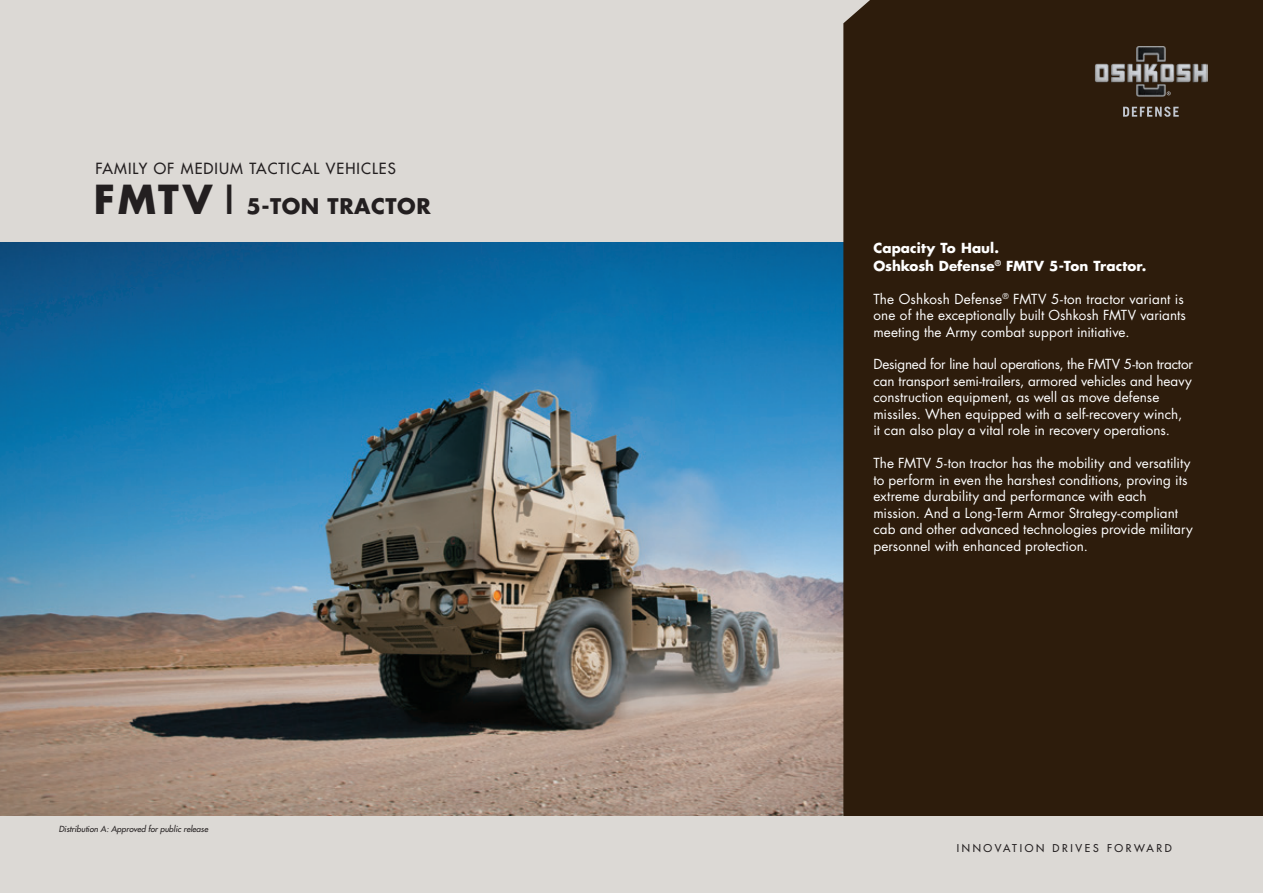
<style>
.page{position:relative;width:1263px;height:893px;background:#fff}
.page>*{position:absolute;margin:0;border:0;box-sizing:border-box;transform-origin:0 0}
.t1{font:700 21px "Futura";letter-spacing:.025em;color:#231f20}
.t2{font:15px "Futura";letter-spacing:.07em;color:#231f20}
.t3{font:13.5px/16.5px "Futura";letter-spacing:.005em;color:#fff}
.t4{font:700 13.5px "Futura";letter-spacing:.005em;color:#fff}
.t5{font:10.5px "Futura";letter-spacing:.25em;color:#231f20}
.t6{font:italic 8.25px "Futura";color:#231f20}
.s1{font-size:38.85px}
.s2{font-size:35.4px}
</style>
<div class="page">
<img style="left:0;top:242px;width:843px;height:575px">
<div style="left:0;top:0;width:921px;height:242px;background:#dcd9d5"></div>
<div style="left:843px;top:0;width:420px;height:817px;background:#2d1c0c"></div>
<div style="left:0;top:817px;width:1263px;height:76px;background:#dcd9d5"></div>
<svg style="left:1095px;top:46px;width:111px;height:51px;background:#524941"></svg>
<svg style="left:1123px;top:107px;width:56px;height:10px"></svg>
<p class="t2" style="left:95px;top:159px;width:302px">FAMILY OF MEDIUM TACTICAL VEHICLES</p>
<p class="t1" style="left:94px;top:191px;width:338px"><span class="s1">FMTV</span> <span class="s2">|</span> 5-TON TRACTOR</p>
<p class="t6" style="left:59px;top:823px;width:151px">Distribution A: Approved for public release</p>
<p class="t4" style="left:873px;top:238px;width:127px">Capacity To Haul.</p>
<p class="t4" style="left:873px;top:256px;width:274px">Oshkosh Defense<sup>®</sup> FMTV 5-Ton Tractor.</p>
<p class="t3" style="left:873px;top:290px;width:314px">The Oshkosh Defense<sup>®</sup> FMTV 5-ton tractor variant is one of the exceptionally built Oshkosh FMTV variants meeting the Army combat support initiative.</p>
<p class="t3" style="left:873px;top:356px;width:321px">Designed for line haul operations, the FMTV 5-ton tractor can transport semi-trailers, armored vehicles and heavy construction equipment, as well as move defense missiles. When equipped with a self-recovery winch,<br>it can also play a vital role in recovery operations.</p>
<p class="t3" style="left:873px;top:455px;width:321px">The FMTV 5-ton tractor has the mobility and versatility to perform in even the harshest conditions, proving its extreme durability and performance with each mission. And a Long-Term Armor Strategy-compliant cab and other advanced technologies provide military personnel with enhanced protection.</p>
<p class="t5" style="left:957px;top:841px;width:217px">INNOVATION DRIVES FORWARD</p>
</div>
